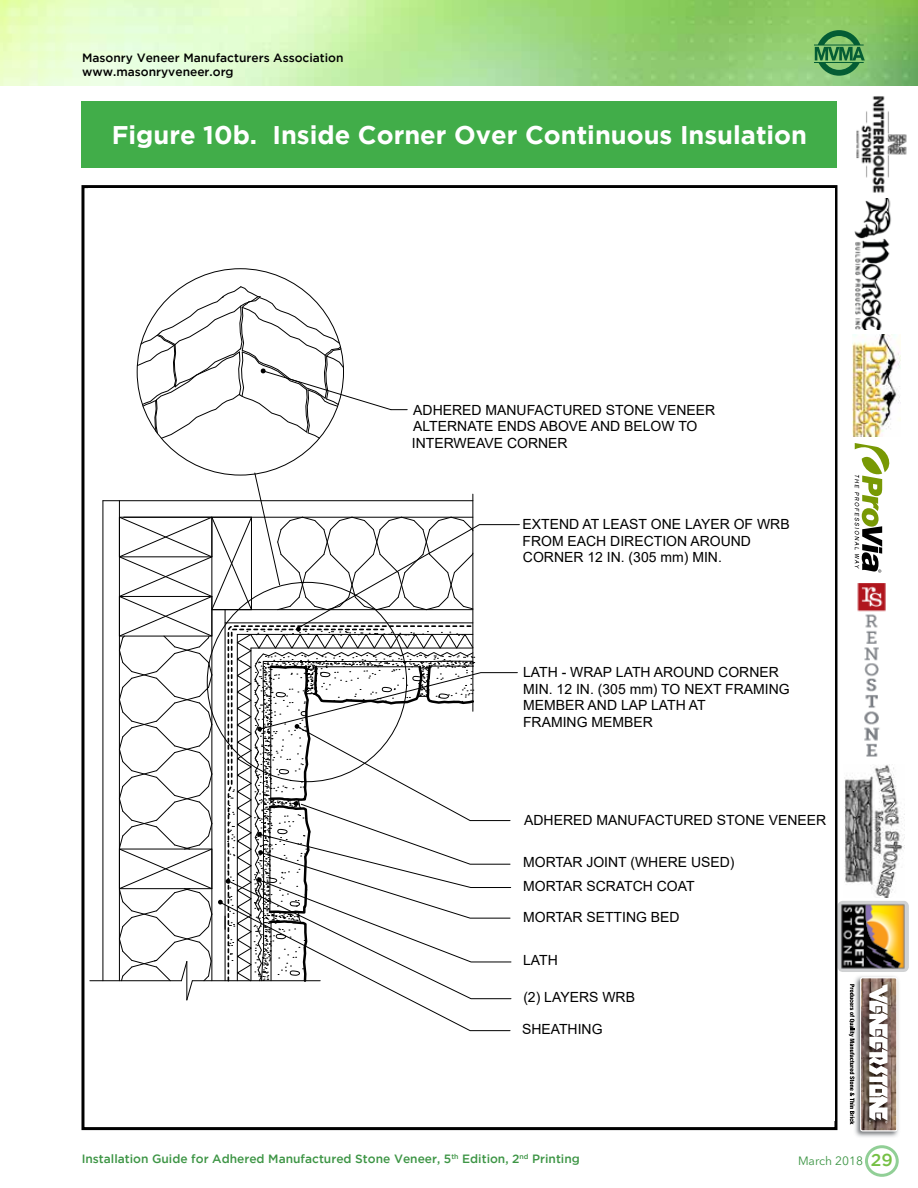
<style>
.page{position:relative;width:918px;height:1188px;background:#fff}
.page>*{position:absolute;margin:0;border:0;box-sizing:border-box;transform-origin:0 0}
.t1{font:700 25.5px "Gotham";color:#fff}
.t2{font:500 17.25px "Gotham";color:#75c044}
.t3{font:13.95px/16.6px "Arial";color:#000}
.t4{font:500 12px "Gotham";color:#3d9545}
.t5{font:500 12px/14.4px "Gotham";color:#000}
.t6{font:12px "Avenir Next LT Pro";color:#3d9545}
</style>
<div class="page">
<div style="left:865px;top:1145px;width:34px;height:32px;border:3px solid #41ad49;border-radius:50%"></div>
<img style="left:0;top:0;width:918px;height:86px">
<svg style="left:815px;top:30px;width:50px;height:46px;background:#549c59"></svg>
<hr style="left:814px;top:45px;width:50px;height:1px;background:#045d34">
<hr style="left:814px;top:62px;width:50px;height:1px;background:#045d34">
<img style="left:854px;top:198px;width:38px;height:131px">
<img style="left:857px;top:583px;width:29px;height:174px">
<img style="left:838px;top:901px;width:71px;height:71px">
<img style="left:855px;top:976px;width:44px;height:161px">
<svg style="left:849px;top:977px;width:48px;height:154px"></svg>
<img style="left:852px;top:334px;width:49px;height:102px">
<svg style="left:855px;top:443px;width:34px;height:130px"></svg>
<img style="left:856px;top:96px;width:51px;height:97px">
<img style="left:844px;top:764px;width:60px;height:133px">
<div style="left:81px;top:101px;width:756px;height:67px;background:#41ad49"></div>
<hr style="left:102px;top:501px;width:1px;height:480px;background:#000">
<hr style="left:103px;top:500px;width:370px;height:1px;background:#000">
<hr style="left:90px;top:980px;width:91px;height:1px;background:#000">
<svg style="left:118px;top:472px;width:402px;height:559px"></svg>
<svg style="left:136px;top:286px;width:271px;height:153px"></svg>
<p class="t5" style="left:82px;top:50px;width:263px">Masonry Veneer Manufacturers Association www.masonryveneer.org</p>
<h1 class="t1" style="left:112px;top:120px;width:697px">Figure 10b. Inside Corner Over Continuous Insulation</h1>
<p class="t3" style="left:412px;top:401px;width:305px">ADHERED MANUFACTURED STONE VENEER<br>ALTERNATE ENDS ABOVE AND BELOW TO<br>INTERWEAVE CORNER</p>
<p class="t3" style="left:522px;top:516px;width:269px">EXTEND AT LEAST ONE LAYER OF WRB<br>FROM EACH DIRECTION AROUND<br>CORNER 12 IN. (305 mm) MIN.</p>
<p class="t3" style="left:523px;top:664px;width:268px">LATH - WRAP LATH AROUND CORNER<br>MIN. 12 IN. (305 mm) TO NEXT FRAMING<br>MEMBER AND LAP LATH AT<br>FRAMING MEMBER</p>
<p class="t3" style="left:524px;top:812px;width:304px">ADHERED MANUFACTURED STONE VENEER</p>
<p class="t3" style="left:523px;top:850px;width:213px;line-height:23.9px">MORTAR JOINT (WHERE USED)<br>MORTAR SCRATCH COAT</p>
<p class="t3" style="left:523px;top:909px;width:158px">MORTAR SETTING BED</p>
<p class="t3" style="left:523px;top:952px;width:36px">LATH</p>
<p class="t3" style="left:523px;top:988px;width:113px">(2) LAYERS WRB</p>
<p class="t3" style="left:522px;top:1020px;width:82px">SHEATHING</p>
<p class="t4" style="left:82px;top:1152px;width:500px">Installation Guide for Adhered Manufactured Stone Veneer, 5<sup>th</sup> Edition, 2<sup>nd</sup> Printing</p>
<p class="t6" style="left:798px;top:1154px;width:66px">March 2018</p>
<p class="t2" style="left:871px;top:1151px;width:23px">29</p>
</div>
